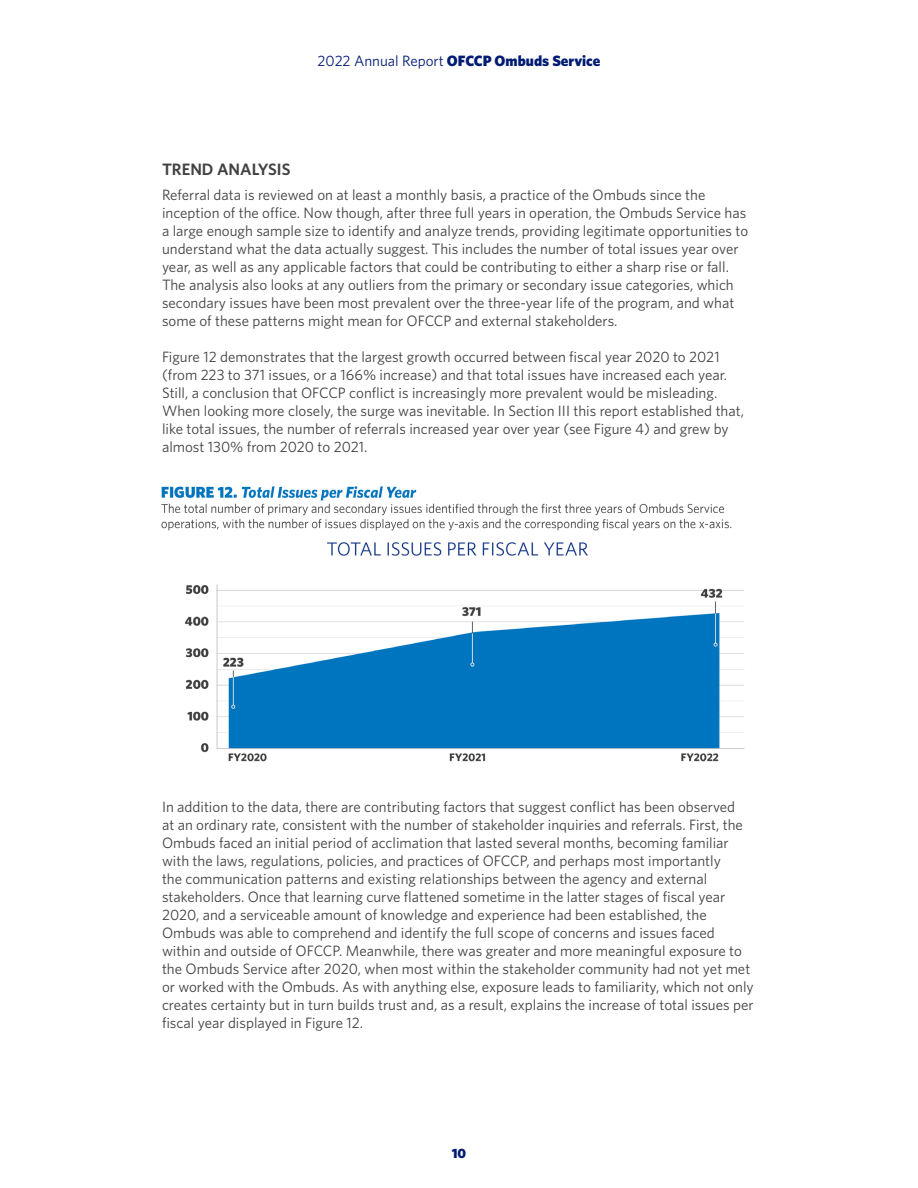
<style>
.page{position:relative;width:918px;height:1188px;background:#fff}
.page>*{position:absolute;margin:0;border:0;box-sizing:border-box;transform-origin:0 0}
.t1{font:600 16.5px "Whitney";color:#414042}
.t2{font:15px/18px "Whitney";color:#414042}
.t3{font:900 15px "Whitney";color:#001b72}
.t4{font:900 13.5px "Whitney";color:#001b72}
.s1{font-weight:400}
</style>
<div class="page">
<img style="left:161px;top:486px;width:584px;height:276px">
<p class="t3" style="left:318px;top:51px;width:284px"><span class="s1">2022 Annual Report</span> OFCCP Ombuds Service</p>
<h3 class="t1" style="left:162px;top:158px;width:130px">TREND ANALYSIS</h3>
<p class="t2" style="left:162px;top:185px;width:588px">Referral data is reviewed on at least a monthly basis, a practice of the Ombuds since the inception of the office. Now though, after three full years in operation, the Ombuds Service has a large enough sample size to identify and analyze trends, providing legitimate opportunities to understand what the data actually suggest. This includes the number of total issues year over year, as well as any applicable factors that could be contributing to either a sharp rise or fall.<br>The analysis also looks at any outliers from the primary or secondary issue categories, which secondary issues have been most prevalent over the three-year life of the program, and what some of these patterns might mean for OFCCP and external stakeholders.</p>
<p class="t2" style="left:162px;top:347px;width:584px">Figure 12 demonstrates that the largest growth occurred between fiscal year 2020 to 2021 (from 223 to 371 issues, or a 166% increase) and that total issues have increased each year.<br>Still, a conclusion that OFCCP conflict is increasingly more prevalent would be misleading.<br>When looking more closely, the surge was inevitable. In Section III this report established that, like total issues, the number of referrals increased year over year (see Figure 4) and grew by almost 130% from 2020 to 2021.</p>
<p class="t2" style="left:162px;top:797px;width:593px">In addition to the data, there are contributing factors that suggest conflict has been observed<br>at an ordinary rate, consistent with the number of stakeholder inquiries and referrals. First, the Ombuds faced an initial period of acclimation that lasted several months, becoming familiar with the laws, regulations, policies, and practices of OFCCP, and perhaps most importantly<br>the communication patterns and existing relationships between the agency and external stakeholders. Once that learning curve flattened sometime in the latter stages of fiscal year 2020, and a serviceable amount of knowledge and experience had been established, the Ombuds was able to comprehend and identify the full scope of concerns and issues faced within and outside of OFCCP. Meanwhile, there was greater and more meaningful exposure to the Ombuds Service after 2020, when most within the stakeholder community had not yet met or worked with the Ombuds. As with anything else, exposure leads to familiarity, which not only creates certainty but in turn builds trust and, as a result, explains the increase of total issues per fiscal year displayed in Figure 12.</p>
<p class="t4" style="left:452px;top:1144px;width:16px">10</p>
</div>
